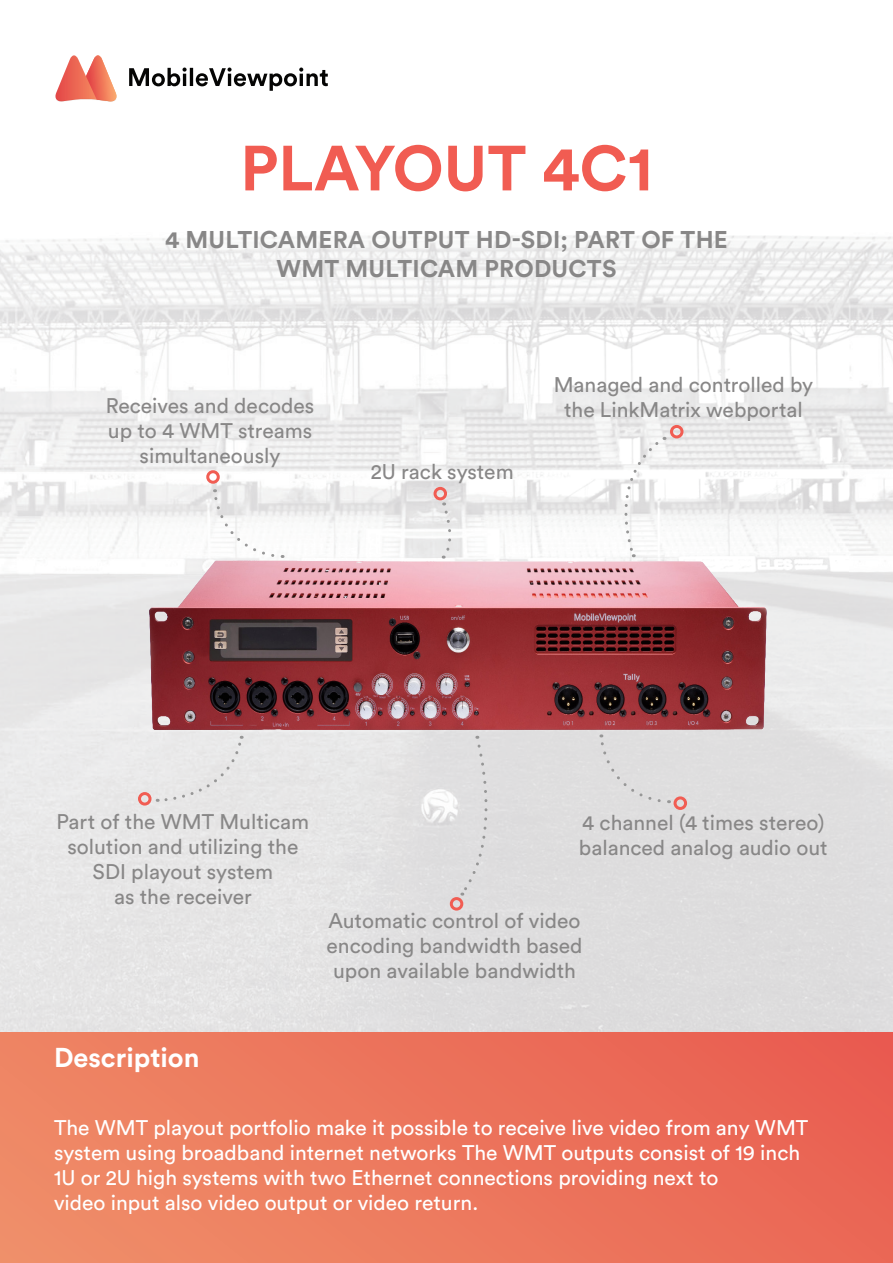
<style>
.page{position:relative;width:893px;height:1263px;background:#fff}
.page>*{position:absolute;margin:0;border:0;box-sizing:border-box;transform-origin:0 0}
.t1{font:700 63px "Circular Std";color:#f15c52}
.t2{font:700 27px "Circular Std";color:#fff}
.t3{font:700 24px/28.8px "Circular Std";letter-spacing:.01em;color:#888787;text-align:center}
.t4{font:21px/25.2px "Circular Std";color:#888787;text-align:center}
.t5{font:21px/25.2px "Circular Std";color:#fff}
</style>
<div class="page">
<img style="left:527px;top:235px;width:322px;height:797px">
<img style="left:849px;top:236px;width:44px;height:392px">
<img style="left:0;top:67px;width:527px;height:779px">
<div style="left:0;top:846px;width:527px;height:186px;background:#e5e4e4"></div>
<svg style="left:129px;top:68px;width:199px;height:23px"></svg>
<svg style="left:54px;top:67px;width:64px;height:35px"></svg>
<img style="left:55px;top:55px;width:62px;height:46px">
<div style="left:0;top:1032px;width:893px;height:231px;background:linear-gradient(to right,#ef8b67,#ea6052)"></div>
<div style="left:138px;top:792px;width:14px;height:13px;border:3px solid #f15d53;border-radius:50%"></div>
<svg style="left:613px;top:437px;width:52px;height:120px"></svg>
<div style="left:674px;top:796px;width:13px;height:14px;border:3px solid #f15d53;border-radius:50%"></div>
<div style="left:450px;top:897px;width:13px;height:13px;border:3px solid #f15d53;border-radius:50%"></div>
<svg style="left:212px;top:489px;width:64px;height:70px"></svg>
<div style="left:206px;top:470px;width:14px;height:14px;border:3px solid #f15d53;border-radius:50%"></div>
<div style="left:157px;top:736px;width:87px;height:67px;background:#e8e8e8"></div>
<div style="left:670px;top:425px;width:13px;height:13px;border:3px solid #f15d53;border-radius:50%"></div>
<svg style="left:441px;top:502px;width:10px;height:57px"></svg>
<div style="left:434px;top:487px;width:13px;height:13px;border:3px solid #f15d53;border-radius:50%"></div>
<div style="left:460px;top:736px;width:37px;height:159px;background:#dfdedf"></div>
<div style="left:598px;top:734px;width:71px;height:70px;background:#dfdede"></div>
<img style="left:150px;top:560px;width:616px;height:170px">
<p class="t1" style="left:240px;top:128px;width:414px">PLAYOUT 4C1</p>
<p class="t3" style="left:165px;top:225px;width:564px">4 MULTICAMERA OUTPUT HD-SDI; PART OF THE<br>WMT MULTICAM PRODUCTS</p>
<p class="t4" style="left:106px;top:393px;width:210px">Receives and decodes</p>
<p class="t4" style="left:108px;top:418px;width:206px">up to 4 WMT streams</p>
<p class="t4" style="left:140px;top:443px;width:143px">simultaneously</p>
<p class="t4" style="left:371px;top:459px;width:144px">2U rack system</p>
<p class="t4" style="left:554px;top:371px;width:261px">Managed and controlled by the LinkMatrix webportal</p>
<p class="t4" style="left:57px;top:808px;width:254px">Part of the WMT Multicam solution and utilizing the<br>SDI playout system</p>
<p class="t4" style="left:114px;top:884px;width:139px">as the receiver</p>
<p class="t4" style="left:582px;top:809px;width:244px">4 channel (4 times stereo)</p>
<p class="t4" style="left:579px;top:835px;width:250px">balanced analog audio out</p>
<p class="t4" style="left:329px;top:907px;width:253px">Automatic control of video</p>
<p class="t4" style="left:327px;top:932px;width:258px">encoding bandwidth based upon available bandwidth</p>
<p class="t2" style="left:54px;top:1040px;width:147px">Description</p>
<p class="t5" style="left:54px;top:1114px;width:756px">The WMT playout portfolio make it possible to receive live video from any WMT system using broadband internet networks The WMT outputs consist of 19 inch<br>1U or 2U high systems with two Ethernet connections providing next to</p>
<p class="t5" style="left:54px;top:1190px;width:426px">video input also video output or video return.</p>
</div>
